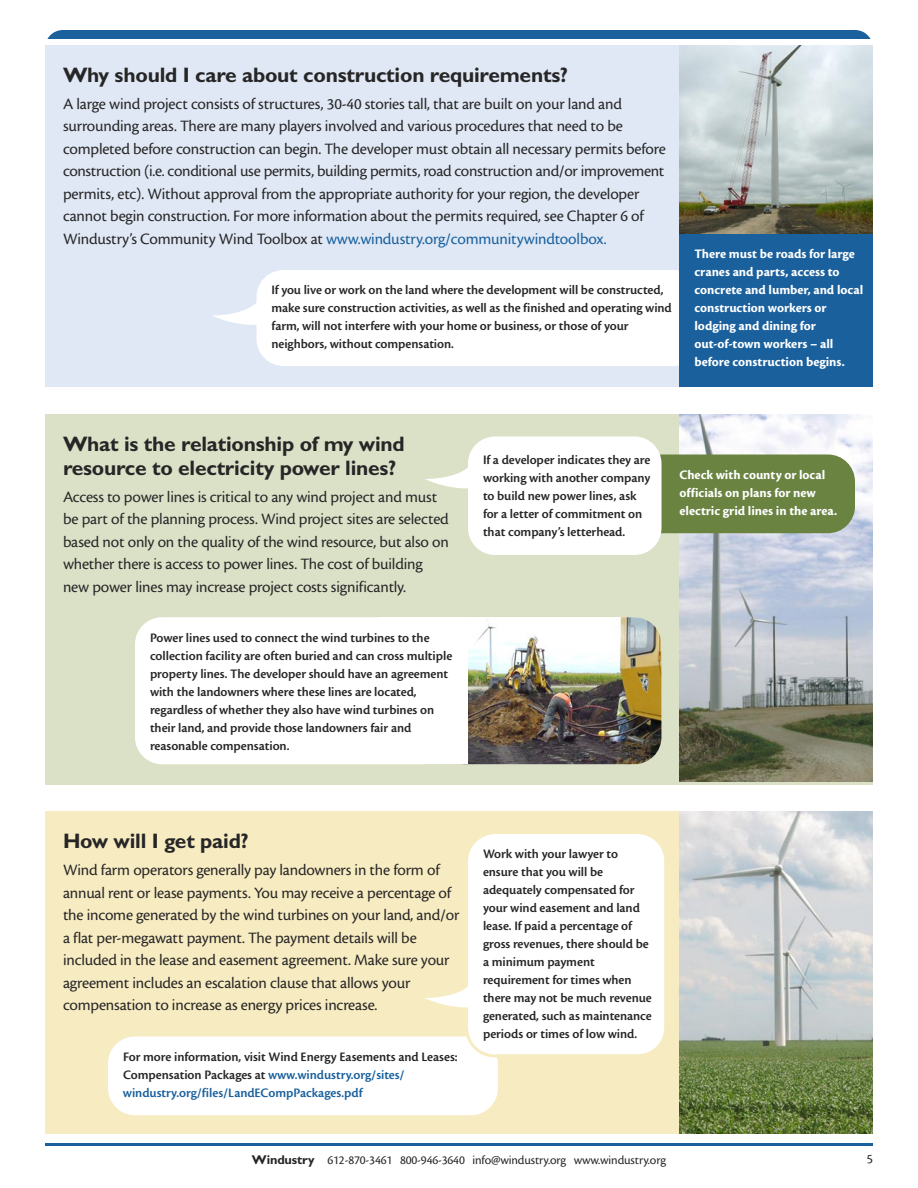
<style>
.page{position:relative;width:918px;height:1188px;background:#fff}
.page>*{position:absolute;margin:0;border:0;box-sizing:border-box;transform-origin:0 0}
.t1{font:700 21px/24px "Gill Sans";letter-spacing:-.01em;color:#272627}
.t2{font:16.5px/22.5px "Cronos MM 408 11";letter-spacing:-.01em;color:#272627}
.t3{font:13.5px/18px "Cronos MM 574 11";letter-spacing:-.005em;color:#272627}
.t4{font:13.5px/18px "Cronos MM 700 11";letter-spacing:-.005em;color:#fff}
.t5{font:13.5px "Cronos MM 408 11";color:#272627}
.t6{font:12.75px "Cronos MM 408 11";letter-spacing:-.01em;color:#272627}
.s1{color:#1a609d}
.s2{font-family:"Gill Sans";font-weight:700}
</style>
<div class="page">
<div style="left:45px;top:414px;width:828px;height:370px;background:#dbe1c7"></div>
<img style="left:680px;top:414px;width:193px;height:368px">
<div style="left:45px;top:30px;width:828px;height:60px;background:#1a609d;border-radius:18px"></div>
<div style="left:45px;top:39px;width:828px;height:6px;background:#fff"></div>
<hr style="left:45px;top:1143px;width:828px;height:3px;background:#1a609d">
<div style="left:45px;top:812px;width:828px;height:322px;background:#f7ebc1"></div>
<div style="left:108px;top:1036px;width:390px;height:79px;background:#fff;border-radius:27px"></div>
<div style="left:135px;top:617px;width:315px;height:147px;background:#fff;border-radius:27px"></div>
<img style="left:468px;top:617px;width:194px;height:147px">
<div style="left:627px;top:454px;width:228px;height:79px;background:#6a8341;border-radius:27px"></div>
<div style="left:45px;top:45px;width:828px;height:342px;background:#dfe8f4"></div>
<svg style="left:212px;top:300px;width:45px;height:31px"></svg>
<div style="left:257px;top:270px;width:443px;height:96px;background:#fff;border-radius:27px"></div>
<div style="left:680px;top:212px;width:193px;height:175px;background:#1a609d"></div>
<img style="left:680px;top:45px;width:193px;height:189px">
<div style="left:468px;top:436px;width:194px;height:119px;background:#fff;border-radius:27px"></div>
<svg style="left:425px;top:468px;width:43px;height:21px"></svg>
<img style="left:680px;top:812px;width:193px;height:322px">
<div style="left:465px;top:834px;width:200px;height:224px;background:#fff"></div>
<svg style="left:425px;top:982px;width:61px;height:31px"></svg>
<div style="left:380px;top:617px;width:88px;height:147px;background:#fff"></div>
<p class="t1" style="left:63px;top:65px;width:506px">Why should I care about construction requirements?</p>
<p class="t2" style="left:63px;top:94px;width:604px">A large wind project consists of structures, 30-40 stories tall, that are built on your land and surrounding areas. There are many players involved and various procedures that need to be completed before construction can begin. The developer must obtain all necessary permits before construction (i.e. conditional use permits, building permits, road construction and/or improvement permits, etc). Without approval from the appropriate authority for your region, the developer cannot begin construction. For more information about the permits required, see Chapter 6 of Windustry’s Community Wind Toolbox at <span class="s1">www.windustry.org/communitywindtoolbox.</span></p>
<p class="t3" style="left:271px;top:282px;width:402px">If you live or work on the land where the development will be constructed, make sure construction activities, as well as the finished and operating wind farm, will not interfere with your home or business, or those of your neighbors, without compensation.</p>
<p class="t4" style="left:694px;top:246px;width:170px">There must be roads for large cranes and parts, access to concrete and lumber, and local construction workers or lodging and dining for out-of-town workers – all before construction begins.</p>
<p class="t1" style="left:63px;top:434px;width:343px">What is the relationship of my wind resource to electricity power lines?</p>
<p class="t2" style="left:63px;top:487px;width:387px">Access to power lines is critical to any wind project and must be part of the planning process. Wind project sites are selected based not only on the quality of the wind resource, but also on whether there is access to power lines. The cost of building new power lines may increase project costs significantly.</p>
<p class="t3" style="left:150px;top:629px;width:304px">Power lines used to connect the wind turbines to the collection facility are often buried and can cross multiple property lines. The developer should have an agreement with the landowners where these lines are located, regardless of whether they also have wind turbines on their land, and provide those landowners fair and reasonable compensation.</p>
<p class="t3" style="left:483px;top:452px;width:169px">If a developer indicates they are working with another company to build new power lines, ask for a letter of commitment on that company’s letterhead.</p>
<p class="t4" style="left:680px;top:467px;width:159px">Check with county or local officials on plans for new electric grid lines in the area.</p>
<p class="t1" style="left:63px;top:832px;width:187px">How will I get paid?</p>
<p class="t2" style="left:63px;top:860px;width:398px">Wind farm operators generally pay landowners in the form of annual rent or lease payments. You may receive a percentage of the income generated by the wind turbines on your land, and/or a flat per-megawatt payment. The payment details will be included in the lease and easement agreement. Make sure your agreement includes an escalation clause that allows your compensation to increase as energy prices increase.</p>
<p class="t3" style="left:123px;top:1049px;width:336px">For more information, visit Wind Energy Easements and Leases:<br>Compensation Packages at <span class="s1">www.windustry.org/sites/ windustry.org/files/LandECompPackages.pdf</span></p>
<p class="t3" style="left:483px;top:846px;width:170px">Work with your lawyer to ensure that you will be adequately compensated for your wind easement and land lease. If paid a percentage of gross revenues, there should be a minimum payment requirement for times when there may not be much revenue generated, such as maintenance periods or times of low wind.</p>
<p class="t6" style="left:252px;top:1155px;width:416px"><span class="s2">Windustry</span> 612-870-3461 800-946-3640 info@windustry.org www.windustry.org</p>
<p class="t5" style="left:867px;top:1154px;width:8px">5</p>
</div>
